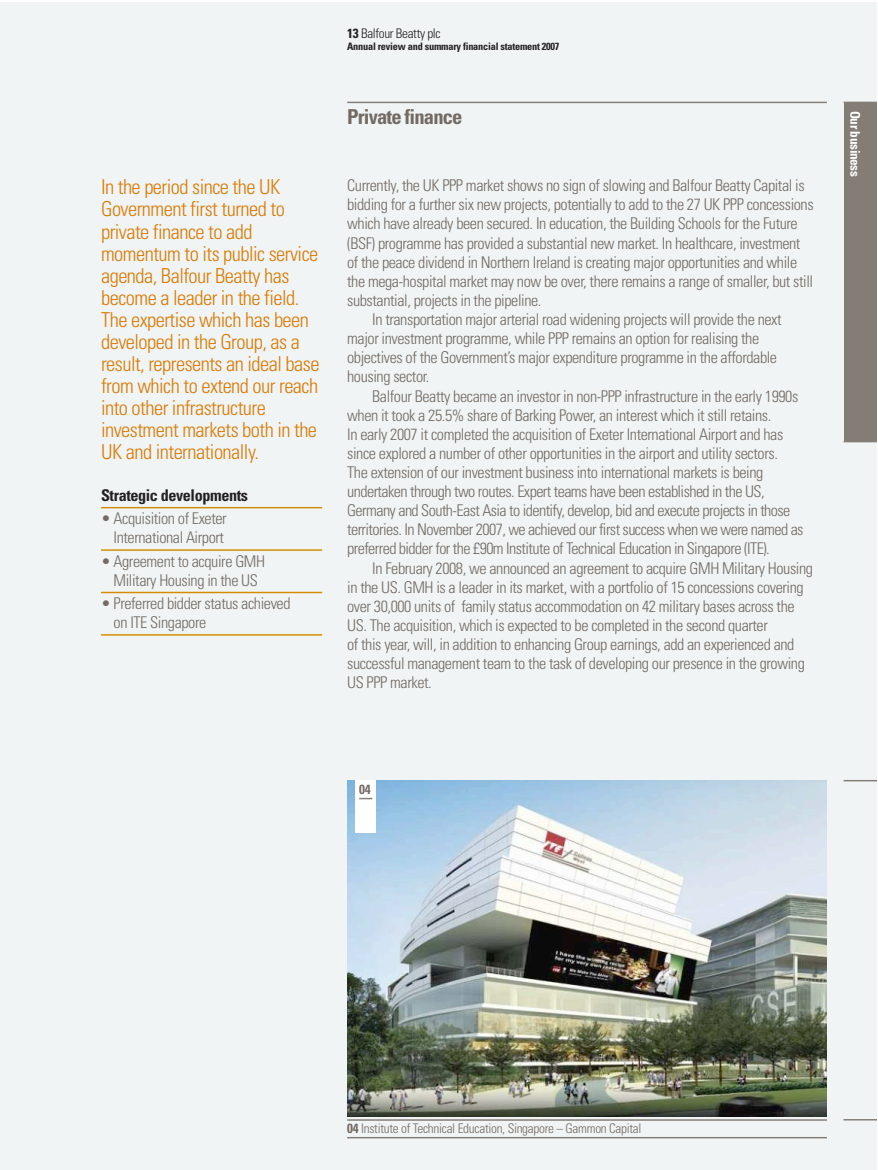
<style>
.page{position:relative;width:878px;height:1170px;background:#fff}
.page>*{position:absolute;margin:0;border:0;box-sizing:border-box;transform-origin:0 0}
.t1{font:300 condensed 20.55px/22px "Univers";letter-spacing:-.025em;color:#da7b04}
.t2{font:700 condensed 20.55px "Univers";letter-spacing:-.04em;color:#736a63}
.t3{font:300 condensed 16.2px/19px "Univers";letter-spacing:-.025em;color:#736a63;text-align:right}
.t4{font:700 condensed 16.2px "Univers";letter-spacing:-.025em;color:#232021}
.t5{font:300 condensed 13.2px "Univers";letter-spacing:-.02em;color:#736a63}
.t6{font:300 condensed 13.2px "Univers";letter-spacing:-.025em;color:#232021}
.t7{font:700 condensed 13.2px "Univers";letter-spacing:-.025em;color:#fff}
.t8{font:700 condensed 13.2px "Univers";color:#736a63}
.t9{font:700 condensed 10.35px "Univers";letter-spacing:-.02em;color:#232021}
.s1{font-weight:700}
</style>
<div class="page">
<div style="left:1px;top:2px;width:875px;height:1167px;background:#f0f4f5"></div>
<div style="left:843px;top:102px;width:33px;height:339px;background:#847d76"></div>
<hr style="left:843px;top:780px;width:33px;height:1px;background:#847d76">
<hr style="left:843px;top:1118px;width:33px;height:2px;background:#847d76">
<hr style="left:843px;top:441px;width:33px;height:1px;background:#847d76">
<hr style="left:347px;top:102px;width:479px;height:1px;background:#847d76">
<hr style="left:347px;top:1119px;width:479px;height:1px;background:#847d76">
<hr style="left:347px;top:1136px;width:479px;height:2px;background:#847d76">
<hr style="left:101px;top:507px;width:221px;height:1px;background:#d48d00">
<hr style="left:101px;top:549px;width:221px;height:2px;background:#d48d00">
<hr style="left:101px;top:591px;width:221px;height:2px;background:#d48d00">
<hr style="left:101px;top:634px;width:221px;height:1px;background:#d48d00">
<img style="left:347px;top:780px;width:479px;height:336px">
<div style="left:355px;top:780px;width:21px;height:53px;background:#fff"></div>
<svg style="left:359px;top:797px;width:13px;height:2px"></svg>
<p class="t1" style="left:101px;top:177px;width:220px">In the period since the UK<br>Government first turned to private finance to add momentum to its public service agenda, Balfour Beatty has become a leader in the field.<br>The expertise which has been developed in the Group, as a result, represents an ideal base from which to extend our reach into other infrastructure investment markets both in the<br>UK and internationally.</p>
<p class="t4" style="left:101px;top:489px;width:148px">Strategic developments</p>
<p class="t3" style="left:101px;top:510px;width:127px">• Acquisition of Exeter<br>International Airport</p>
<p class="t3" style="left:101px;top:552px;width:165px;text-align:center">• Agreement to acquire GMH<br>Military Housing in the US</p>
<p class="t3" style="left:113px;top:595px;width:178px;text-align:left;text-indent:-12px">• Preferred bidder status achieved on ITE Singapore</p>
<p class="t6" style="left:347px;top:28px;width:95px"><span class="s1">13</span> Balfour Beatty plc</p>
<p class="t9" style="left:347px;top:43px;width:214px">Annual review and summary financial statement 2007</p>
<p class="t2" style="left:347px;top:108px;width:117px">Private finance</p>
<p class="t3" style="left:347px;top:177px;width:459px">Currently, the UK PPP market shows no sign of slowing and Balfour Beatty Capital is</p>
<p class="t3" style="left:347px;top:196px;width:468px">bidding for a further six new projects, potentially to add to the 27 UK PPP concessions</p>
<p class="t3" style="left:347px;top:215px;width:452px">which have already been secured. In education, the Building Schools for the Future</p>
<p class="t3" style="left:347px;top:234px;width:454px">(BSF) programme has provided a substantial new market. In healthcare, investment</p>
<p class="t3" style="left:347px;top:253px;width:451px">of the peace dividend in Northern Ireland is creating major opportunities and while</p>
<p class="t3" style="left:347px;top:272px;width:467px">the mega-hospital market may now be over, there remains a range of smaller, but still</p>
<p class="t3" style="left:347px;top:292px;width:196px">substantial, projects in the pipeline.</p>
<p class="t3" style="left:372px;top:311px;width:411px">In transportation major arterial road widening projects will provide the next</p>
<p class="t3" style="left:347px;top:330px;width:413px">major investment programme, while PPP remains an option for realising the</p>
<p class="t3" style="left:347px;top:349px;width:431px">objectives of the Government’s major expenditure programme in the affordable</p>
<p class="t3" style="left:347px;top:368px;width:84px">housing sector.</p>
<p class="t3" style="left:372px;top:387px;width:427px">Balfour Beatty became an investor in non-PPP infrastructure in the early 1990s</p>
<p class="t3" style="left:347px;top:406px;width:425px">when it took a 25.5% share of Barking Power, an interest which it still retains.</p>
<p class="t3" style="left:347px;top:425px;width:437px">In early 2007 it completed the acquisition of Exeter International Airport and has</p>
<p class="t3" style="left:347px;top:444px;width:432px">since explored a number of other opportunities in the airport and utility sectors.</p>
<p class="t3" style="left:347px;top:464px;width:417px">The extension of our investment business into international markets is being</p>
<p class="t3" style="left:347px;top:483px;width:419px">undertaken through two routes. Expert teams have been established in the US,</p>
<p class="t3" style="left:347px;top:502px;width:444px">Germany and South-East Asia to identify, develop, bid and execute projects in those</p>
<p class="t3" style="left:347px;top:521px;width:457px">territories. In November 2007, we achieved our first success when we were named as</p>
<p class="t3" style="left:347px;top:540px;width:424px">preferred bidder for the £90m Institute of Technical Education in Singapore (ITE).</p>
<p class="t3" style="left:372px;top:559px;width:442px">In February 2008, we announced an agreement to acquire GMH Military Housing</p>
<p class="t3" style="left:347px;top:578px;width:458px">in the US. GMH is a leader in its market, with a portfolio of 15 concessions covering</p>
<p class="t3" style="left:347px;top:597px;width:448px">over 30,000 units of family status accommodation on 42 military bases across the</p>
<p class="t3" style="left:347px;top:616px;width:422px">US. The acquisition, which is expected to be completed in the second quarter</p>
<p class="t3" style="left:347px;top:636px;width:448px">of this year, will, in addition to enhancing Group earnings, add an experienced and</p>
<p class="t3" style="left:347px;top:655px;width:459px">successful management team to the task of developing our presence in the growing</p>
<p class="t3" style="left:347px;top:674px;width:86px">US PPP market.</p>
<p class="t7" style="left:859px;top:111px;width:68px;rotate:90deg">Our business</p>
<p class="t8" style="left:359px;top:784px;width:13px">04</p>
<p class="t5" style="left:347px;top:1122px;width:295px"><span class="s1">04</span> Institute of Technical Education, Singapore – Gammon Capital</p>
</div>
